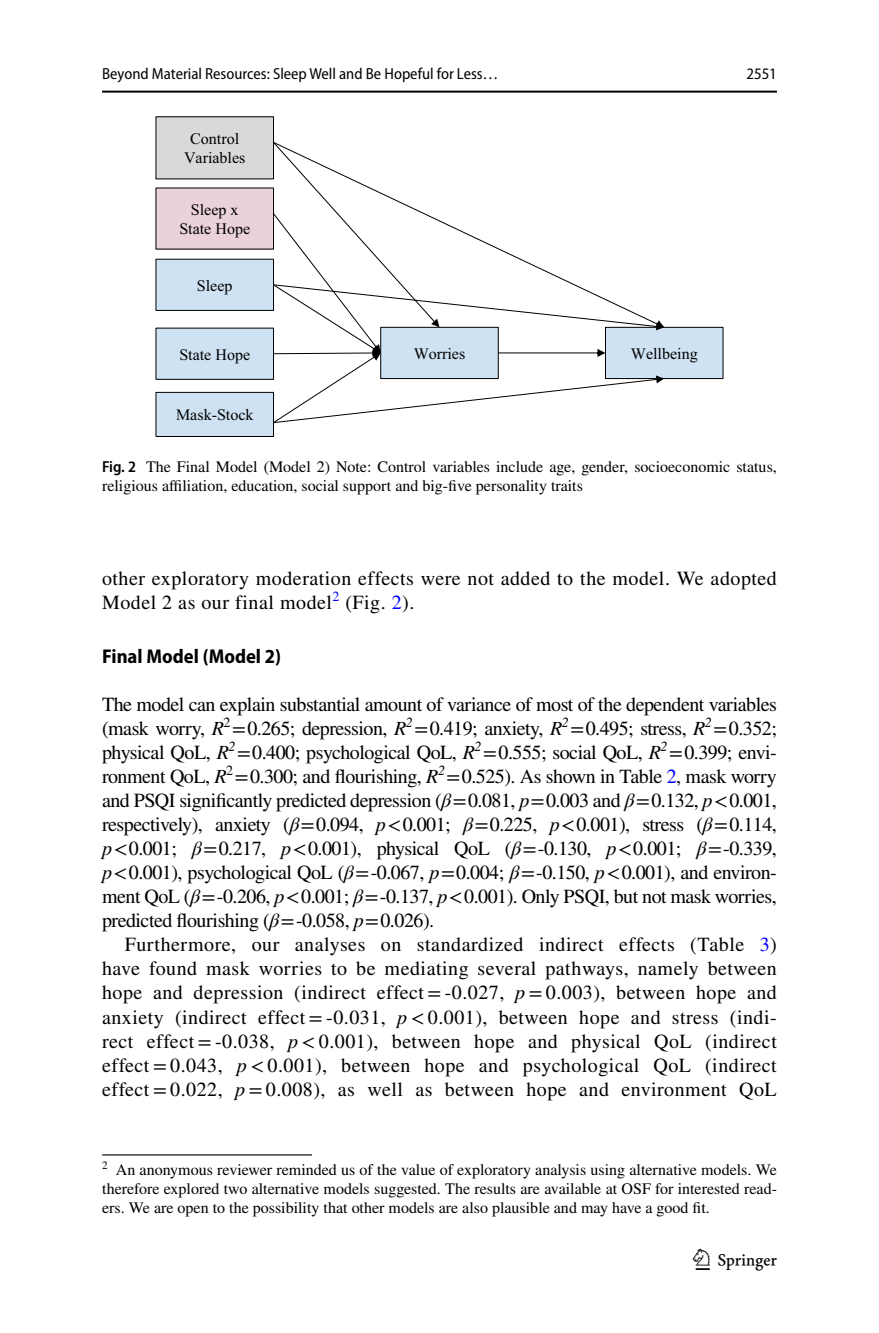
<style>
.page{position:relative;width:879px;height:1333px;background:#fff}
.page>*{position:absolute;margin:0;border:0;box-sizing:border-box;transform-origin:0 0}
.t1{font:30px "Springnew Regular 3";color:#000}
.t2{font:20px/24px "STIX";letter-spacing:.025em;color:#000;text-align:justify}
.t3{font:700 semi-condensed 20px "Myriad Pro";color:#000}
.t4{font:16px/19px "STIX";color:#000}
.t5{font:16px/18.6px "Times New Roman PSMT2";color:#000;text-align:center}
.t6{font:16px "Myriad Pro Semi Cn 3";color:#000}
.t7{font:semi-condensed 16px "Myriad Pro";color:#000}
.s1{font-family:"Myriad Pro";font-weight:600;font-stretch:semi-condensed}
.s2{color:#00f}
.s3{font-style:italic}
</style>
<div class="page">
<hr style="left:102px;top:91px;width:675px;height:2px;background:#000">
<div style="left:156px;top:328px;width:117px;height:51px;background:#cfe2f3"></div>
<div style="left:155px;top:327px;width:119px;height:53px;border:1px solid #000"></div>
<div style="left:156px;top:392px;width:117px;height:44px;background:#cfe2f3"></div>
<div style="left:155px;top:392px;width:119px;height:45px;border:1px solid #000"></div>
<div style="left:605px;top:327px;width:118px;height:51px;background:#cfe2f3"></div>
<div style="left:605px;top:327px;width:118px;height:52px;border:1px solid #000"></div>
<div style="left:156px;top:259px;width:117px;height:51px;background:#cfe2f3"></div>
<div style="left:155px;top:259px;width:119px;height:52px;border:1px solid #000"></div>
<div style="left:156px;top:117px;width:117px;height:62px;background:#d9d9d9"></div>
<div style="left:156px;top:188px;width:117px;height:61px;background:#ead1dc"></div>
<svg style="left:273px;top:142px;width:391px;height:281px"></svg>
<hr style="left:102px;top:1154px;width:210px;height:1px;background:#000">
<p class="t6" style="left:102px;top:65px;width:398px">Beyond Material Resources: Sleep Well and Be Hopeful for Less…</p>
<p class="t5" style="left:184px;top:131px;width:63px">Control<br>Variables</p>
<p class="t5" style="left:179px;top:202px;width:72px">Sleep x<br>State Hope</p>
<p class="t5" style="left:197px;top:277px;width:37px">Sleep</p>
<p class="t5" style="left:179px;top:346px;width:72px">State Hope</p>
<p class="t5" style="left:176px;top:407px;width:79px">Mask-Stock</p>
<p class="t5" style="left:414px;top:346px;width:53px">Worries</p>
<p class="t5" style="left:631px;top:346px;width:68px">Wellbeing</p>
<p class="t7" style="left:746px;top:65px;width:32px">2551</p>
<p class="t4" style="left:102px;top:458px;width:676px"><span class="s1">Fig. 2</span> The Final Model (Model 2) Note: Control variables include age, gender, socioeconomic status, religious affiliation, education, social support and big-five personality traits</p>
<p class="t2" style="left:102px;top:568px;width:676px">other exploratory moderation effects were not added to the model. We adopted<br>Model 2 as our final model<sup>2</sup> (Fig. <span class="s2">2</span>).</p>
<p class="t3" style="left:102px;top:645px;width:181px">Final Model (Model 2)</p>
<p class="t2" style="left:102px;top:694px;width:676px">The model can explain substantial amount of variance of most of the dependent variables (mask worry, <span class="s3">R</span><sup>2</sup>=0.265; depression, <span class="s3">R</span><sup>2</sup>=0.419; anxiety, <span class="s3">R</span><sup>2</sup>=0.495; stress, <span class="s3">R</span><sup>2</sup>=0.352; physical QoL, <span class="s3">R</span><sup>2</sup>=0.400; psychological QoL, <span class="s3">R</span><sup>2</sup>=0.555; social QoL, <span class="s3">R</span><sup>2</sup>=0.399; envi&shy;ronment QoL, <span class="s3">R</span><sup>2</sup>=0.300; and flourishing, <span class="s3">R</span><sup>2</sup>=0.525). As shown in Table <span class="s2">2</span>, mask worry and PSQI significantly predicted depression (<span class="s3">β</span>=0.081, <span class="s3">p</span>=0.003 and <span class="s3">β</span>=0.132, <span class="s3">p</span>&lt;0.001, respectively), anxiety (<span class="s3">β</span>=0.094, <span class="s3">p</span>&lt;0.001; <span class="s3">β</span>=0.225, <span class="s3">p</span>&lt;0.001), stress (<span class="s3">β</span>=0.114, <span class="s3">p</span>&lt;0.001; <span class="s3">β</span>=0.217, <span class="s3">p</span>&lt;0.001), physical QoL (<span class="s3">β</span>=-0.130, <span class="s3">p</span>&lt;0.001; <span class="s3">β</span>=-0.339, <span class="s3">p</span>&lt;0.001), psychological QoL (<span class="s3">β</span>=-0.067, <span class="s3">p</span>=0.004; <span class="s3">β</span>=-0.150, <span class="s3">p</span>&lt;0.001), and environ&shy;ment QoL (<span class="s3">β</span>=-0.206, <span class="s3">p</span>&lt;0.001; <span class="s3">β</span>=-0.137, <span class="s3">p</span>&lt;0.001). Only PSQI, but not mask worries, predicted flourishing (<span class="s3">β</span>=-0.058, <span class="s3">p</span>=0.026).</p>
<p class="t2" style="left:102px;top:934px;width:676px;text-indent:23px">Furthermore, our analyses on standardized indirect effects (Table <span class="s2">3</span>) have found mask worries to be mediating several pathways, namely between hope and depression (indirect effect = -0.027, <span class="s3">p</span> = 0.003), between hope and anxiety (indirect effect = -0.031, <span class="s3">p</span> &lt; 0.001), between hope and stress (indi&shy;rect effect = -0.038, <span class="s3">p</span> &lt; 0.001), between hope and physical QoL (indirect effect = 0.043, <span class="s3">p</span> &lt; 0.001), between hope and psychological QoL (indirect effect = 0.022, <span class="s3">p</span> = 0.008), as well as between hope and environment QoL</p>
<p class="t4" style="left:102px;top:1160px;width:676px;text-align:justify"><sup>2</sup> An anonymous reviewer reminded us of the value of exploratory analysis using alternative models. We therefore explored two alternative models suggested. The results are available at OSF for interested read&shy;ers. We are open to the possibility that other models are also plausible and may have a good fit.</p>
<h1 class="t1" style="left:696px;top:1248px;width:83px">1 3</h1>
</div>
